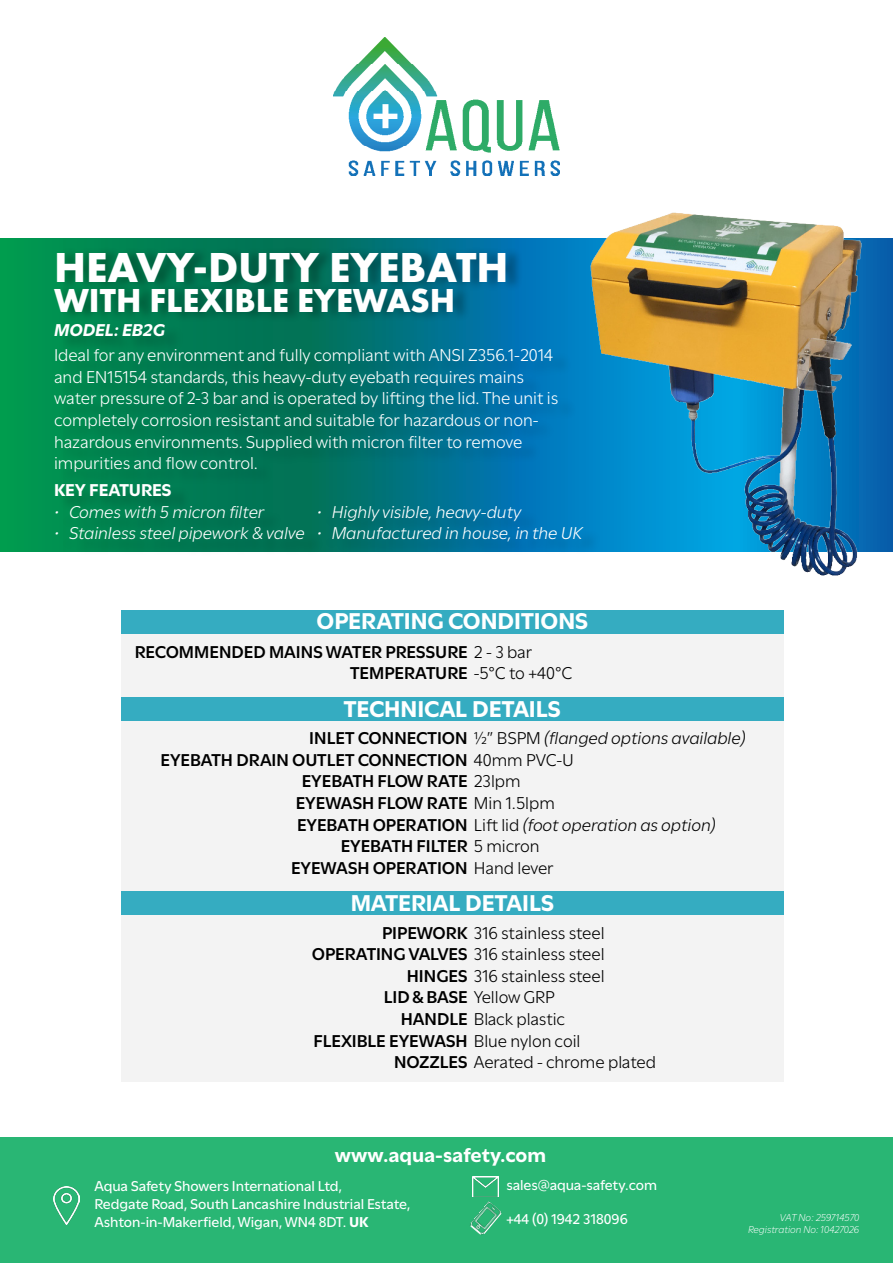
<style>
.page{position:relative;width:893px;height:1263px;background:#fff}
.page>*{position:absolute;margin:0;border:0;box-sizing:border-box;transform-origin:0 0}
.t1{font:700 43.5px "Futura PT";color:#fff}
.t2{font:700 34.5px "Futura PT";color:#fff}
.t3{font:700 24px "Utile";color:#fff}
.t4{font:700 21px "Utile";letter-spacing:-.005em;color:#fff}
.t5{font:18px/21.6px "Utile";color:#fff}
.t6{font:600 18px "Utile";color:#000}
.t7{font:18px "Utile";color:#000}
.t8{font:italic 18px "Utile";color:#fff}
.t9{font:italic 18px "Utile";color:#000}
.t10{font:700 18px "Utile";letter-spacing:-.01em;color:#fff}
.t11{font:italic 700 18px "Utile";color:#fff}
.t12{font:500 15px/18px "Utile";color:#fff}
.t13{font:italic 300 10.5px/12px "Utile";letter-spacing:-.005em;color:#fff;text-align:right}
.s1{font-weight:400}
.s2{font-weight:600;font-style:normal}
.s3{font-style:normal}
.s4{font-weight:600}
.s5{font-weight:700}
</style>
<div class="page">
<svg style="left:0;top:239px;width:579px;height:313px;background:#008473"></svg>
<div style="left:56px;top:247px;width:467px;height:76px;background:#000;opacity:.3"></div>
<div style="left:59px;top:350px;width:518px;height:138px;background:#000;opacity:.21"></div>
<div style="left:59px;top:485px;width:265px;height:73px;background:#000;opacity:.21"></div>
<div style="left:323px;top:507px;width:279px;height:50px;background:#000;opacity:.21"></div>
<img style="left:579px;top:212px;width:314px;height:364px">
<div style="left:121px;top:612px;width:663px;height:469px;background:#f3f3f3"></div>
<div style="left:121px;top:697px;width:663px;height:24px;background:#35acc1"></div>
<div style="left:121px;top:609px;width:663px;height:24px;background:#35acc1"></div>
<div style="left:121px;top:891px;width:663px;height:24px;background:#35acc1"></div>
<div style="left:59px;top:325px;width:126px;height:28px;background:#000;opacity:.21"></div>
<img style="left:333px;top:37px;width:227px;height:139px">
<div style="left:0;top:1137px;width:893px;height:126px;background:#29b674"></div>
<img style="left:54px;top:1186px;width:25px;height:39px">
<img style="left:473px;top:1177px;width:25px;height:20px">
<img style="left:470px;top:1201px;width:32px;height:34px">
<p class="t1" style="left:54px;top:239px;width:456px">HEAVY-DUTY EYEBATH</p>
<p class="t2" style="left:54px;top:278px;width:403px">WITH FLEXIBLE EYEWASH</p>
<p class="t5" style="left:54px;top:343px;width:506px">Ideal for any environment and fully compliant with ANSI Z356.1-2014 and EN15154 standards, this heavy-duty eyebath requires mains water pressure of 2-3 bar and is operated by lifting the lid. The unit is completely corrosion resistant and suitable for hazardous or non&shy;hazardous environments. Supplied with micron filter to remove impurities and flow control.</p>
<p class="t10" style="left:54px;top:476px;width:119px">KEY FEATURES</p>
<p class="t8" style="left:54px;top:498px;width:212px">• Comes with 5 micron filter</p>
<p class="t8" style="left:54px;top:519px;width:252px">• Stainless steel pipework &amp; valve</p>
<p class="t11" style="left:54px;top:316px;width:112px">MODEL: EB2G</p>
<p class="t8" style="left:317px;top:498px;width:206px">• Highly visible, heavy-duty</p>
<p class="t8" style="left:317px;top:519px;width:267px">• Manufactured in house, in the UK</p>
<p class="t3" style="left:317px;top:602px;width:273px">OPERATING CONDITIONS</p>
<p class="t6" style="left:135px;top:637px;width:399px">RECOMMENDED MAINS WATER PRESSURE <span class="s1">2 - 3 bar</span></p>
<p class="t6" style="left:350px;top:659px;width:224px">TEMPERATURE <span class="s1">-5°C to +40°C</span></p>
<p class="t3" style="left:344px;top:690px;width:219px">TECHNICAL DETAILS</p>
<p class="t9" style="left:309px;top:724px;width:438px"><span class="s2">INLET CONNECTION</span> <span class="s3">½” BSPM</span> (flanged options available)</p>
<p class="t6" style="left:161px;top:745px;width:415px">EYEBATH DRAIN OUTLET CONNECTION <span class="s1">40mm PVC-U</span></p>
<p class="t6" style="left:302px;top:767px;width:220px">EYEBATH FLOW RATE <span class="s1">23lpm</span></p>
<p class="t6" style="left:296px;top:788px;width:261px">EYEWASH FLOW RATE <span class="s1">Min 1.5lpm</span></p>
<p class="t9" style="left:297px;top:810px;width:420px"><span class="s2">EYEBATH OPERATION</span> <span class="s3">Lift lid</span> (foot operation as option)</p>
<p class="t6" style="left:341px;top:832px;width:200px">EYEBATH FILTER <span class="s1">5 micron</span></p>
<p class="t6" style="left:291px;top:853px;width:264px">EYEWASH OPERATION <span class="s1">Hand lever</span></p>
<p class="t3" style="left:351px;top:883px;width:205px">MATERIAL DETAILS</p>
<p class="t7" style="left:382px;top:918px;width:224px"><span class="s4">PIPEWORK</span> 316 stainless steel</p>
<p class="t7" style="left:312px;top:940px;width:294px"><span class="s4">OPERATING VALVES</span> 316 stainless steel</p>
<p class="t7" style="left:407px;top:962px;width:199px"><span class="s4">HINGES</span> 316 stainless steel</p>
<p class="t7" style="left:384px;top:983px;width:173px"><span class="s4">LID &amp; BASE</span> Yellow GRP</p>
<p class="t7" style="left:401px;top:1005px;width:166px"><span class="s4">HANDLE</span> Black plastic</p>
<p class="t6" style="left:313px;top:1026px;width:269px">FLEXIBLE EYEWASH <span class="s1">Blue nylon coil</span></p>
<p class="t7" style="left:394px;top:1048px;width:263px"><span class="s4">NOZZLES</span> Aerated - chrome plated</p>
<p class="t4" style="left:335px;top:1138px;width:213px">www.aqua-safety.com</p>
<p class="t12" style="left:94px;top:1176px;width:249px">Aqua Safety Showers International Ltd,</p>
<p class="t12" style="left:94px;top:1194px;width:318px">Redgate Road, South Lancashire Industrial Estate,<br>Ashton-in-Makerfield, Wigan, WN4 8DT. <span class="s5">UK</span></p>
<p class="t12" style="left:506px;top:1175px;width:152px">sales@aqua-safety.com</p>
<p class="t12" style="left:506px;top:1209px;width:123px">+44 (0) 1942 318096</p>
<p class="t13" style="left:748px;top:1210px;width:113px">VAT No: 259714570<br>Registration No: 10427026</p>
</div>
